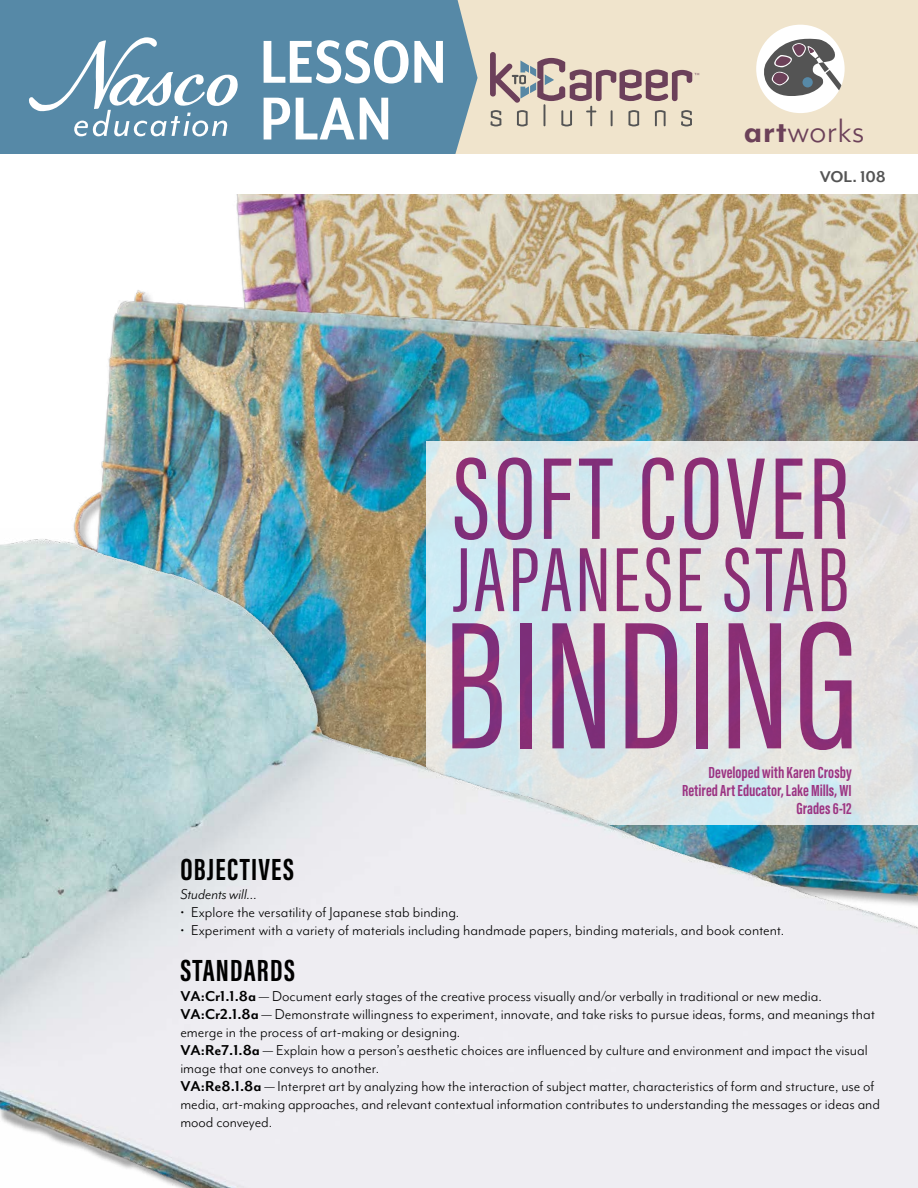
<style>
.page{position:relative;width:918px;height:1188px;background:#fff}
.page>*{position:absolute;margin:0;border:0;box-sizing:border-box;transform-origin:0 0}
.t1{font:187.2px "Acumin Pro Extra Cond";letter-spacing:.015em;color:#9c3483}
.t2{font:120.3px "Acumin Pro Extra Cond";letter-spacing:.03em;color:#9c3483}
.t3{font:94.05px "Acumin Pro Extra Cond";letter-spacing:.03em;color:#9c3483}
.t4{font:700 69.75px/56.7px "Mr Eaves XL Mod Nar OT";letter-spacing:.01em;color:#fff}
.t5{font:39px "Mr Eaves Mod OT";color:#6c4159}
.t6{font:700 31.5px "Acumin Pro Extra Cond";letter-spacing:.04em;color:#000}
.t7{font:700 18px "Mr Eaves Mod OT";letter-spacing:-.005em;color:#545454}
.t8{font:16.5px/18px "Mr Eaves Mod OT";color:#000}
.t9{font:700 16.5px/18px "Acumin Pro Extra Cond";letter-spacing:.005em;color:#9c3483;text-align:right}
.t10{font:italic 16.5px "Mr Eaves Mod OT";color:#000}
.s1{font-weight:700}
</style>
<div class="page">
<img style="left:236px;top:194px;width:682px;height:38px">
<img style="left:73px;top:232px;width:845px;height:296px">
<svg style="left:426px;top:442px;width:492px;height:86px;background:#dfe5e6"></svg>
<img style="left:0;top:528px;width:918px;height:660px">
<div style="left:0;top:0;width:918px;height:156px;background:#f0e4cc"></div>
<div style="left:0;top:0;width:478px;height:154px;background:#5689a7"></div>
<svg style="left:28px;top:37px;width:212px;height:99px;background:#759eb7"></svg>
<svg style="left:490px;top:52px;width:209px;height:74px"></svg>
<div style="left:0;top:154px;width:918px;height:40px;background:#fff"></div>
<div style="left:756px;top:25px;width:89px;height:88px;background:#fff;border-radius:50%"></div>
<svg style="left:760px;top:35px;width:85px;height:78px"></svg>
<h3 class="t4" style="left:260px;top:33px;width:188px">LESSON<br>PLAN</h3>
<h3 class="t5" style="left:744px;top:109px;width:122px"><span class="s1">art</span>works</h3>
<p class="t7" style="left:820px;top:166px;width:68px">VOL. 108</p>
<h2 class="t2" style="left:453px;top:426px;width:398px">SOFT COVER</h2>
<h3 class="t3" style="left:453px;top:523px;width:398px">JAPANESE STAB</h3>
<h1 class="t1" style="left:443px;top:573px;width:418px">BINDING</h1>
<p class="t9" style="left:682px;top:763px;width:171px">Developed with Karen Crosby<br>Retired Art Educator, Lake Mills, WI<br>Grades 6-12</p>
<h3 class="t6" style="left:180px;top:850px;width:115px">OBJECTIVES</h3>
<p class="t10" style="left:180px;top:885px;width:78px">Students will…</p>
<p class="t8" style="left:180px;top:903px;width:281px">• Explore the versatility of Japanese stab binding.</p>
<p class="t8" style="left:180px;top:921px;width:605px">• Experiment with a variety of materials including handmade papers, binding materials, and book content.</p>
<h3 class="t6" style="left:180px;top:951px;width:116px">STANDARDS</h3>
<p class="t8" style="left:180px;top:987px;width:701px"><span class="s1">VA:Cr1.1.8a</span> — Document early stages of the creative process visually and/or verbally in traditional or new media.<br><span class="s1">VA:Cr2.1.8a</span> — Demonstrate willingness to experiment, innovate, and take risks to pursue ideas, forms, and meanings that emerge in the process of art-making or designing.<br><span class="s1">VA:Re7.1.8a</span> — Explain how a person’s aesthetic choices are influenced by culture and environment and impact the visual image that one conveys to another.<br><span class="s1">VA:Re8.1.8a</span> — Interpret art by analyzing how the interaction of subject matter, characteristics of form and structure, use of media, art-making approaches, and relevant contextual information contributes to understanding the messages or ideas and mood conveyed.</p>
</div>
